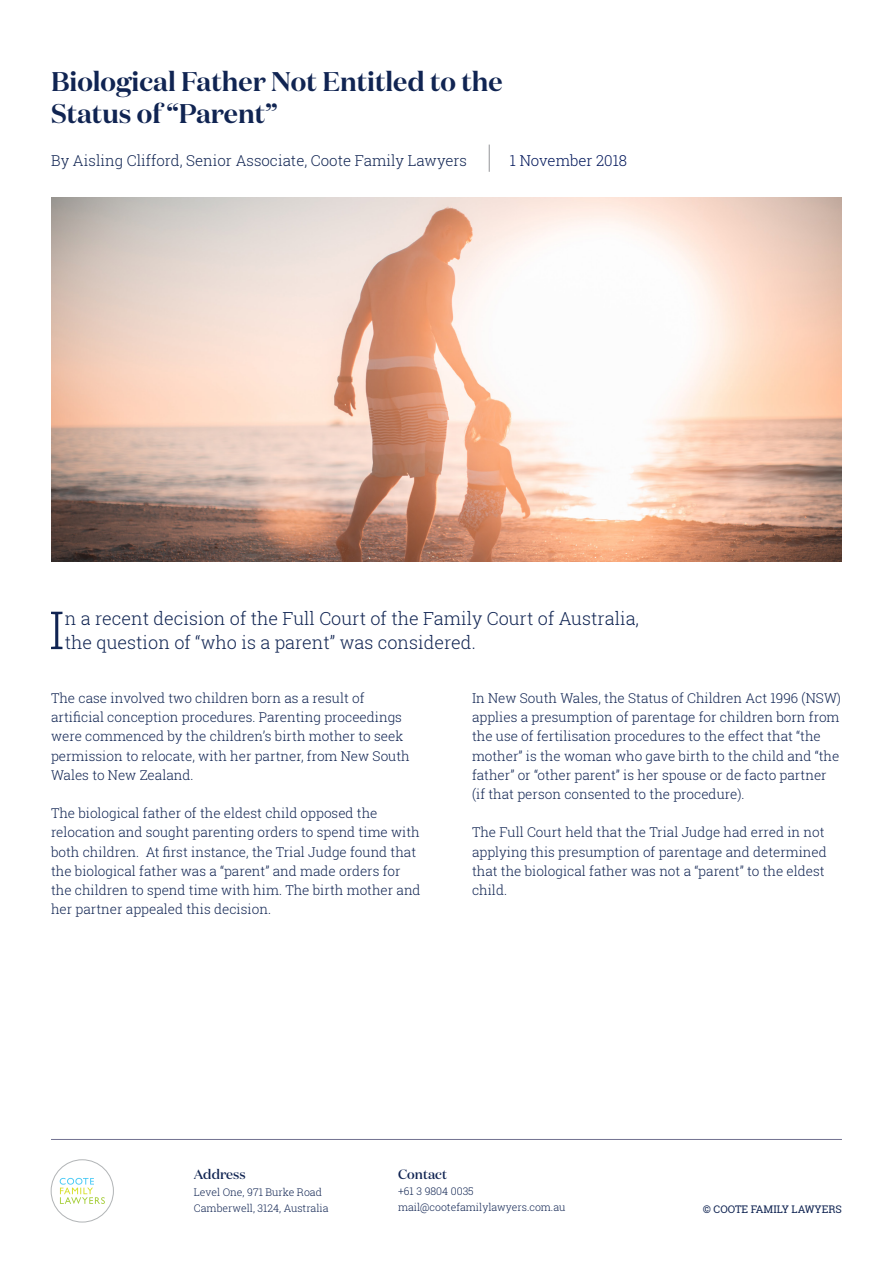
<style>
.page{position:relative;width:893px;height:1263px;background:#fff}
.page>*{position:absolute;margin:0;border:0;box-sizing:border-box;transform-origin:0 0}
.t1{font:300 52.65px "Roboto Slab";color:#102452}
.t2{font:600 27px/32.4px "Domaine Display";color:#102452}
.t3{font:300 18px/24.6px "Roboto Slab";color:#102452}
.t4{font:300 15px "Roboto Slab";color:#102452}
.t5{font:300 15px "Roboto Slab";color:#00165a}
.t6{font:300 13.5px/19.2px "Roboto Slab";color:#102452}
.t7{font:500 13.5px "Domaine Display";color:#102452}
.t8{font:300 10.5px/16.2px "Roboto Slab";color:#102452}
.t9{font:10.5px "Roboto Slab";color:#102452}
</style>
<div class="page">
<div style="left:51px;top:1160px;width:63px;height:62px;background:#fff;border:1px solid #b1b4b6;border-radius:50%"></div>
<svg style="left:60px;top:1178px;width:45px;height:26px"></svg>
<svg style="left:489px;top:145px;width:1px;height:27px"></svg>
<img style="left:51px;top:198px;width:791px;height:363px">
<hr style="left:51px;top:1139px;width:791px;height:1px;background:#717291">
<h2 class="t2" style="left:51px;top:65px;width:453px">Biological Father Not Entitled to the<br>Status of “Parent”</h2>
<p class="t4" style="left:51px;top:150px;width:418px">By Aisling Clifford, Senior Associate, Coote Family Lawyers</p>
<p class="t5" style="left:510px;top:150px;width:119px">1 November 2018</p>
<h1 class="t1" style="left:49px;top:594px;width:18px">I</h1>
<h3 class="t3" style="left:65px;top:605px;width:576px">n a recent decision of the Full Court of the Family Court of Australia, the question of “who is a parent” was considered.</h3>
<p class="t6" style="left:51px;top:688px;width:360px">The case involved two children born as a result of artificial conception procedures. Parenting proceedings were commenced by the children’s birth mother to seek permission to relocate, with her partner, from New South Wales to New Zealand.</p>
<p class="t6" style="left:51px;top:803px;width:371px">The biological father of the eldest child opposed the relocation and sought parenting orders to spend time with both children. At first instance, the Trial Judge found that the biological father was a “parent” and made orders for the children to spend time with him. The birth mother and her partner appealed this decision.</p>
<p class="t6" style="left:472px;top:688px;width:370px">In New South Wales, the Status of Children Act 1996 (NSW) applies a presumption of parentage for children born from the use of fertilisation procedures to the effect that “the mother” is the woman who gave birth to the child and “the father” or “other parent” is her spouse or de facto partner (if that person consented to the procedure).</p>
<p class="t6" style="left:472px;top:823px;width:356px">The Full Court held that the Trial Judge had erred in not applying this presumption of parentage and determined that the biological father was not a “parent” to the eldest child.</p>
<p class="t7" style="left:194px;top:1166px;width:53px">Address</p>
<p class="t8" style="left:194px;top:1183px;width:136px">Level One, 971 Burke Road<br>Camberwell, 3124, Australia</p>
<p class="t7" style="left:398px;top:1166px;width:51px">Contact</p>
<p class="t8" style="left:398px;top:1183px;width:169px">+61 3 9804 0035 mail@cootefamilylawyers.com.au</p>
<p class="t9" style="left:703px;top:1202px;width:141px">© COOTE FAMILY LAWYERS</p>
</div>
